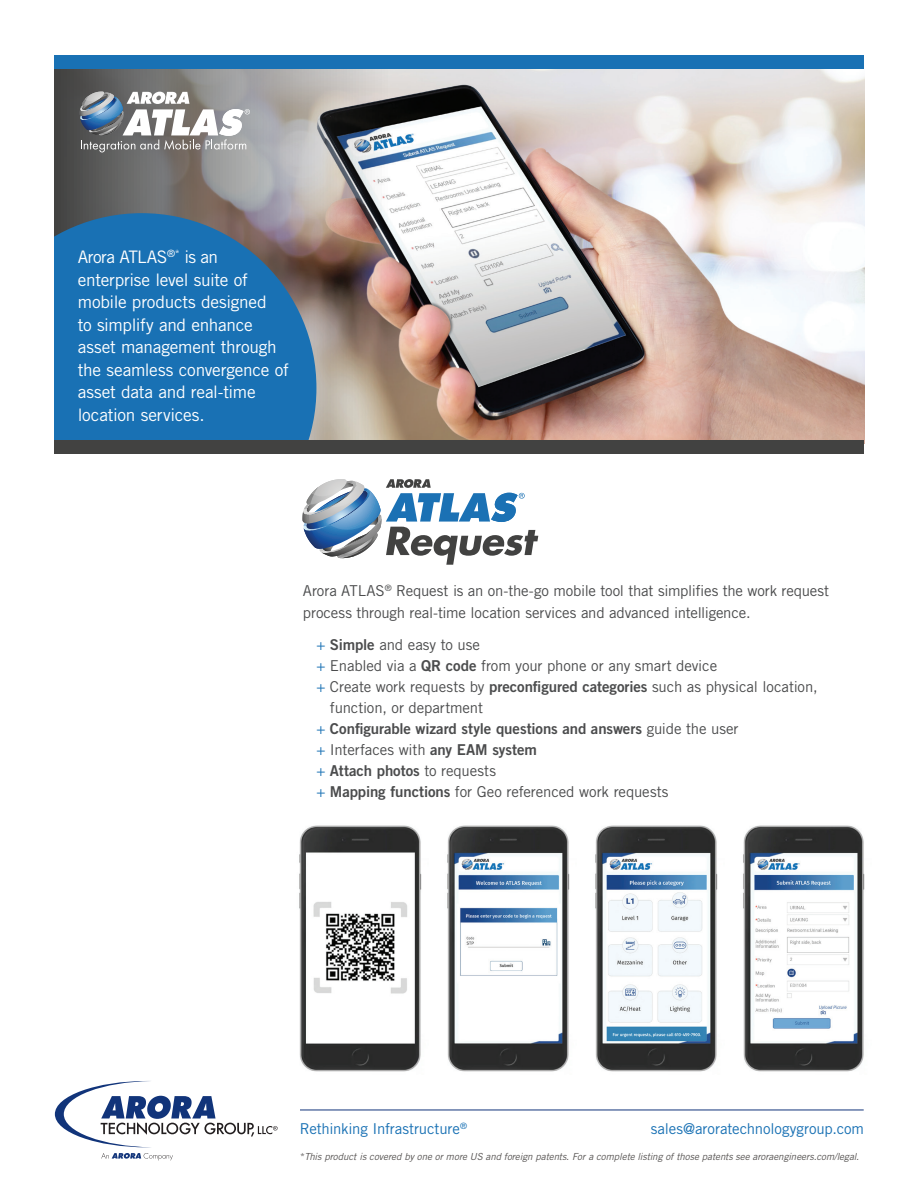
<style>
.page{position:relative;width:918px;height:1188px;background:#fff}
.page>*{position:absolute;margin:0;border:0;box-sizing:border-box;transform-origin:0 0}
.t1{font:17.25px/22.5px "Trade Gothic LT Std";letter-spacing:-.015em;color:#fff}
.t2{font:15px/22.5px "Trade Gothic LT Std";letter-spacing:-.01em;color:#4b4c4d}
.t3{font:15px "Trade Gothic LT Std Bd 2";letter-spacing:-.005em;color:#4b4c4d}
.t4{font:15px "Trade Gothic LT Std";letter-spacing:-.005em;color:#1971b4}
.t5{font:italic 9.75px "Trade Gothic LT Std";letter-spacing:-.005em;color:#575453}
.s1{color:#1971b4}
.s2{font-family:"Trade Gothic LT Std Bd 2"}
.s3{font-family:"Trade Gothic LT Std";color:#1971b4}
.s4{font-family:"Trade Gothic LT Std"}
.s5{font-style:normal}
</style>
<div class="page">
<img style="left:54px;top:69px;width:810px;height:371px">
<hr style="left:300px;top:1110px;width:564px;height:1px;background:#11347a">
<div style="left:54px;top:55px;width:810px;height:14px;background:#1971b4"></div>
<svg style="left:78px;top:92px;width:172px;height:60px"></svg>
<svg style="left:54px;top:213px;width:262px;height:227px;background:#2570aa"></svg>
<svg style="left:101px;top:1153px;width:72px;height:8px"></svg>
<svg style="left:55px;top:1081px;width:223px;height:66px"></svg>
<div style="left:54px;top:440px;width:810px;height:14px;background:#424241"></div>
<img style="left:299px;top:825px;width:123px;height:247px">
<img style="left:447px;top:825px;width:123px;height:247px">
<img style="left:595px;top:825px;width:123px;height:247px">
<img style="left:743px;top:825px;width:122px;height:247px">
<svg style="left:302px;top:479px;width:236px;height:86px"></svg>
<p class="t1" style="left:78px;top:246px;width:212px">Arora ATLAS<sup>®*</sup> is an enterprise level suite of mobile products designed<br>to simplify and enhance asset management through the seamless convergence of asset data and real-time location services.</p>
<p class="t2" style="left:303px;top:579px;width:528px">Arora ATLAS<sup>®</sup> Request is an on-the-go mobile tool that simplifies the work request process through real-time location services and advanced intelligence.</p>
<p class="t2" style="left:316px;top:633px;width:165px"><span class="s1">+</span> <span class="s2">Simple</span> and easy to use</p>
<p class="t2" style="left:316px;top:654px;width:402px"><span class="s1">+</span> Enabled via a <span class="s2">QR code</span> from your phone or any smart device</p>
<p class="t2" style="left:316px;top:675px;width:503px"><span class="s1">+</span> Create work requests by <span class="s2">preconfigured categories</span> such as physical location,</p>
<p class="t2" style="left:330px;top:696px;width:155px">function, or department</p>
<p class="t3" style="left:316px;top:720px;width:424px"><span class="s3">+</span> Configurable wizard style questions and answers <span class="s4">guide the user</span></p>
<p class="t2" style="left:316px;top:738px;width:222px"><span class="s1">+</span> Interfaces with <span class="s2">any EAM system</span></p>
<p class="t3" style="left:316px;top:762px;width:181px"><span class="s3">+</span> Attach photos <span class="s4">to requests</span></p>
<p class="t2" style="left:316px;top:780px;width:354px"><span class="s1">+</span> <span class="s2">Mapping functions</span> for Geo referenced work requests</p>
<p class="t4" style="left:300px;top:1120px;width:169px">Rethinking Infrastructure<sup>®</sup></p>
<p class="t4" style="left:651px;top:1120px;width:215px">sales@aroratechnologygroup.com</p>
<p class="t5" style="left:300px;top:1150px;width:561px"><span class="s5">*</span>This product is covered by one or more US and foreign patents. For a complete listing of those patents see aroraengineers.com/legal.</p>
</div>
